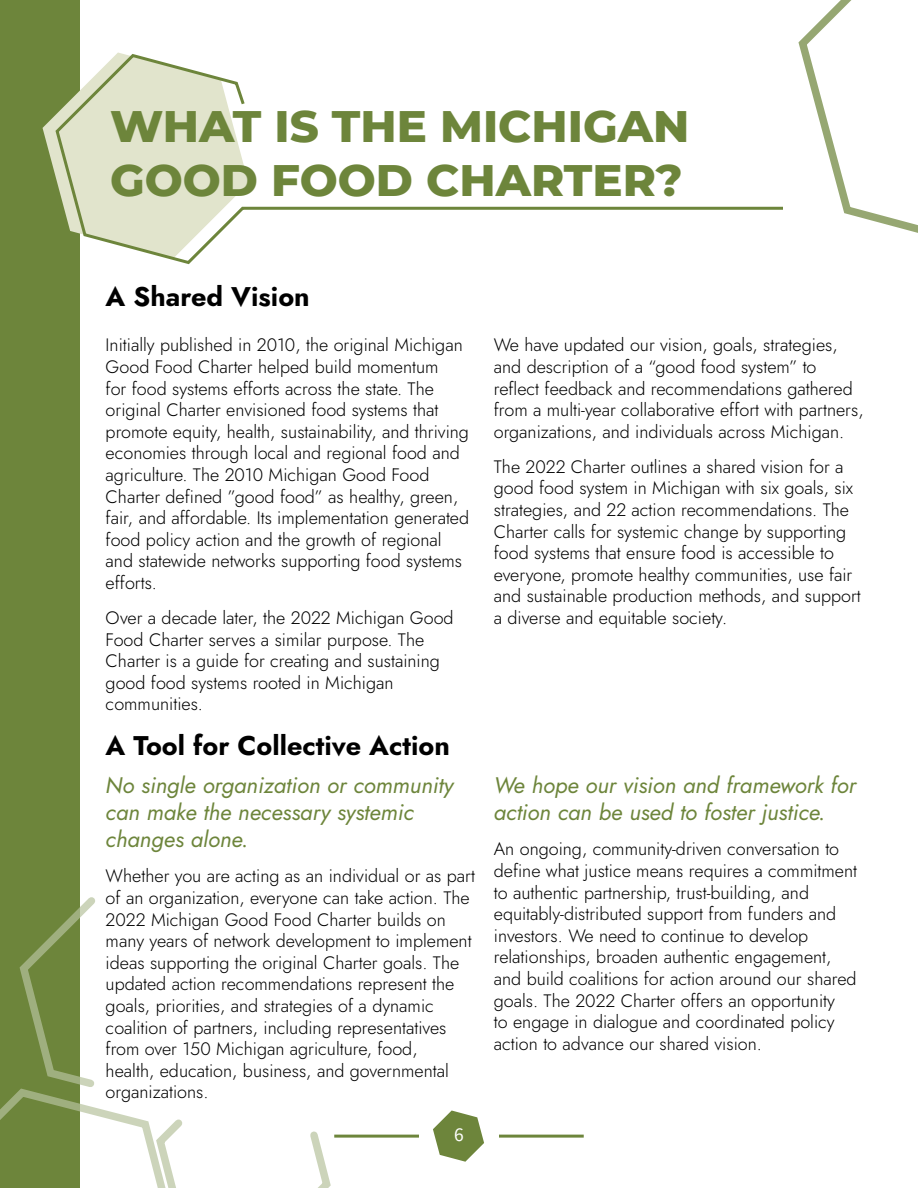
<style>
.page{position:relative;width:918px;height:1188px;background:#fff}
.page>*{position:absolute;margin:0;border:0;box-sizing:border-box;transform-origin:0 0}
.Page_Title{font:800 45px/54px "Montserrat";color:#6d853b}
.H1{font:700 27px "Jost";color:#000}
.Subtitle{font:italic 22.5px/27px "Jost";color:#6d853b}
.t1{font:19.5px "Source Sans Pro";color:#fff}
.Body{font:300 18px/21.6px "Jost";color:#000}
</style>
<div class="page">
<hr style="left:334px;top:1135px;width:250px;height:3px;background:#6d853b">
<div style="left:419px;top:1132px;width:79px;height:7px;background:#fff"></div>
<svg style="left:433px;top:1111px;width:51px;height:51px"></svg>
<div style="left:0;top:0;width:80px;height:1188px;background:#6d853b"></div>
<svg style="left:43px;top:116px;width:11px;height:54px"></svg>
<svg style="left:54px;top:52px;width:729px;height:213px"></svg>
<svg style="left:798px;top:0;width:120px;height:233px"></svg>
<svg style="left:0;top:897px;width:335px;height:291px"></svg>
<div style="left:106px;top:769px;width:758px;height:336px;background:#fff"></div>
<h1 class="Page_Title" style="left:110px;top:96px;width:581px">WHAT IS THE MICHIGAN<br>GOOD FOOD CHARTER?</h1>
<h2 class="H1" style="left:106px;top:279px;width:206px">A Shared Vision</h2>
<p class="Body" style="left:106px;top:334px;width:365px">Initially published in 2010, the original Michigan Good Food Charter helped build momentum<br>for food systems efforts across the state. The original Charter envisioned food systems that promote equity, health, sustainability, and thriving economies through local and regional food and agriculture. The 2010 Michigan Good Food Charter defined ”good food” as healthy, green, fair, and affordable. Its implementation generated food policy action and the growth of regional and statewide networks supporting food systems efforts.</p>
<p class="Body" style="left:106px;top:607px;width:349px">Over a decade later, the 2022 Michigan Good Food Charter serves a similar purpose. The Charter is a guide for creating and sustaining good food systems rooted in Michigan communities.</p>
<h2 class="H1" style="left:106px;top:727px;width:346px">A Tool for Collective Action</h2>
<p class="Subtitle" style="left:106px;top:772px;width:349px">No single organization or community can make the necessary systemic changes alone.</p>
<p class="Body" style="left:106px;top:865px;width:371px">Whether you are acting as an individual or as part of an organization, everyone can take action. The 2022 Michigan Good Food Charter builds on many years of network development to implement ideas supporting the original Charter goals. The updated action recommendations represent the goals, priorities, and strategies of a dynamic coalition of partners, including representatives from over 150 Michigan agriculture, food,<br>health, education, business, and governmental organizations.</p>
<p class="t1" style="left:454px;top:1122px;width:11px">6</p>
<p class="Body" style="left:494px;top:334px;width:371px">We have updated our vision, goals, strategies, and description of a “good food system” to reflect feedback and recommendations gathered from a multi-year collaborative effort with partners, organizations, and individuals across Michigan.</p>
<p class="Body" style="left:494px;top:456px;width:369px">The 2022 Charter outlines a shared vision for a good food system in Michigan with six goals, six strategies, and 22 action recommendations. The Charter calls for systemic change by supporting food systems that ensure food is accessible to everyone, promote healthy communities, use fair and sustainable production methods, and support a diverse and equitable society.</p>
<p class="Subtitle" style="left:494px;top:772px;width:364px">We hope our vision and framework for action can be used to foster justice.</p>
<p class="Body" style="left:494px;top:838px;width:365px">An ongoing, community-driven conversation to define what justice means requires a commitment to authentic partnership, trust-building, and equitably-distributed support from funders and investors. We need to continue to develop relationships, broaden authentic engagement, and build coalitions for action around our shared goals. The 2022 Charter offers an opportunity<br>to engage in dialogue and coordinated policy action to advance our shared vision.</p>
</div>
